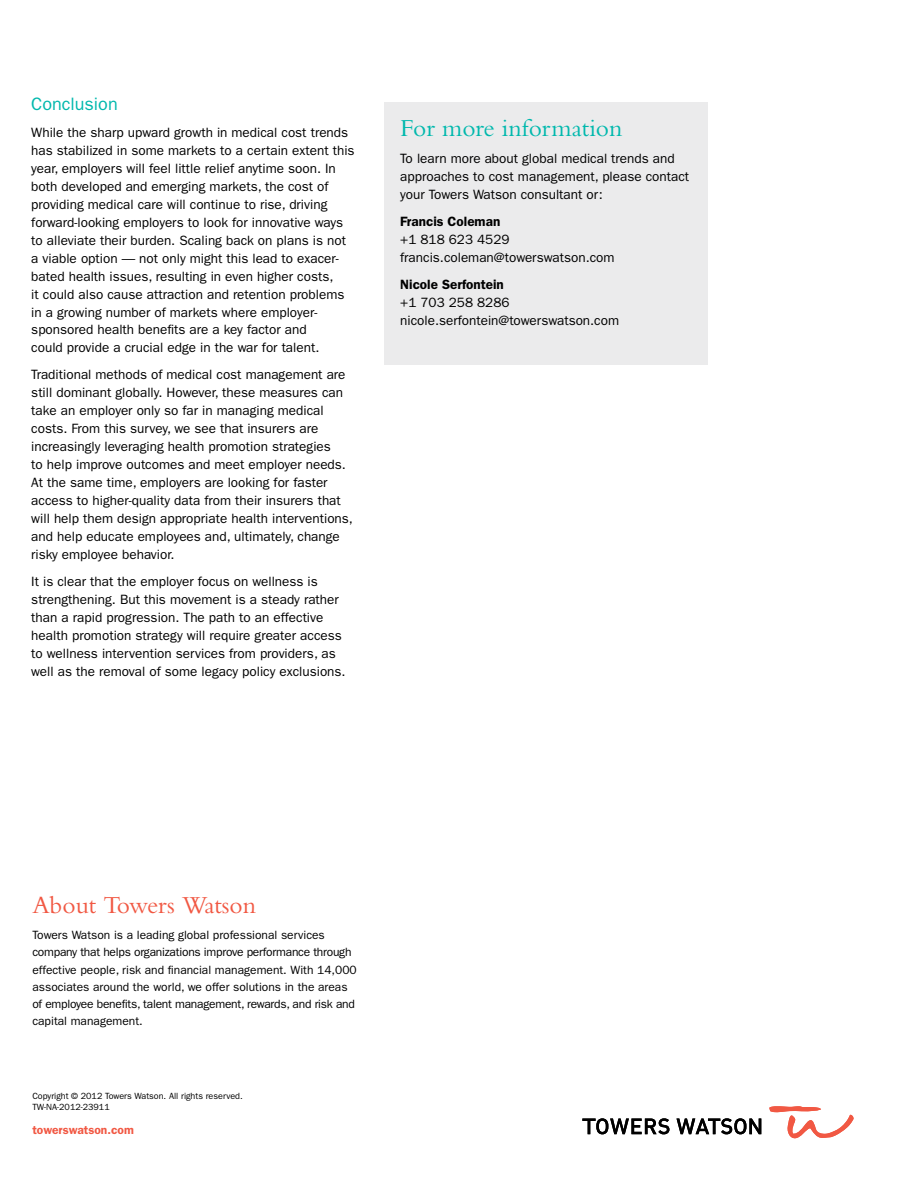
<style>
.page{position:relative;width:918px;height:1188px;background:#fff}
.page>*{position:absolute;margin:0;border:0;box-sizing:border-box;transform-origin:0 0}
.t1{font:25.5px "Bembo MT Pro";color:#00b8ad}
.t2{font:25.5px "Bembo MT Pro";color:#f15843}
.t3{font:18px "ITC Franklin Gothic Std";color:#00b8ad}
.t4{font:13.5px/18px "ITC Franklin Gothic Std";color:#000}
.t5{font:600 13.5px "ITC Franklin Gothic Std";color:#000}
.t6{font:12px/17.2px "ITC Franklin Gothic Std";color:#000}
.t7{font:600 12px "ITC Franklin Gothic Std";color:#f15843}
.t8{font:9px/10.8px "ITC Franklin Gothic Std";color:#000}
</style>
<div class="page">
<svg style="left:769px;top:1106px;width:85px;height:32px"></svg>
<svg style="left:582px;top:1118px;width:179px;height:16px"></svg>
<div style="left:384px;top:102px;width:324px;height:262px;background:#ebebec"></div>
<h2 class="t3" style="left:31px;top:93px;width:88px">Conclusion</h2>
<p class="t4" style="left:31px;top:123px;width:325px">While the sharp upward growth in medical cost trends has stabilized in some markets to a certain extent this year, employers will feel little relief anytime soon. In both developed and emerging markets, the cost of providing medical care will continue to rise, driving forward-looking employers to look for innovative ways to alleviate their burden. Scaling back on plans is not a viable option — not only might this lead to exacer&shy;bated health issues, resulting in even higher costs,<br>it could also cause attraction and retention problems in a growing number of markets where employer&shy;sponsored health benefits are a key factor and<br>could provide a crucial edge in the war for talent.</p>
<p class="t4" style="left:31px;top:366px;width:323px">Traditional methods of medical cost management are still dominant globally. However, these measures can take an employer only so far in managing medical costs. From this survey, we see that insurers are increasingly leveraging health promotion strategies<br>to help improve outcomes and meet employer needs.<br>At the same time, employers are looking for faster access to higher-quality data from their insurers that will help them design appropriate health interventions, and help educate employees and, ultimately, change risky employee behavior.</p>
<p class="t4" style="left:31px;top:573px;width:316px">It is clear that the employer focus on wellness is strengthening. But this movement is a steady rather than a rapid progression. The path to an effective health promotion strategy will require greater access to wellness intervention services from providers, as well as the removal of some legacy policy exclusions.</p>
<h1 class="t1" style="left:400px;top:113px;width:224px">For more information</h1>
<p class="t4" style="left:400px;top:150px;width:291px">To learn more about global medical trends and approaches to cost management, please contact your Towers Watson consultant or:</p>
<p class="t5" style="left:400px;top:213px;width:102px">Francis Coleman</p>
<p class="t4" style="left:400px;top:230px;width:216px">+1 818 623 4529 francis.coleman@towerswatson.com</p>
<p class="t5" style="left:400px;top:276px;width:105px">Nicole Serfontein</p>
<p class="t4" style="left:400px;top:293px;width:220px">+1 703 258 8286 nicole.serfontein@towerswatson.com</p>
<h1 class="t2" style="left:32px;top:890px;width:225px">About Towers Watson</h1>
<p class="t6" style="left:32px;top:926px;width:326px">Towers Watson is a leading global professional services company that helps organizations improve performance through effective people, risk and financial management. With 14,000 associates around the world, we offer solutions in the areas of employee benefits, talent management, rewards, and risk and capital management.</p>
<p class="t8" style="left:32px;top:1090px;width:212px">Copyright © 2012 Towers Watson. All rights reserved.<br>TW-NA-2012-23911</p>
<p class="t7" style="left:32px;top:1123px;width:103px">towerswatson.com</p>
</div>
